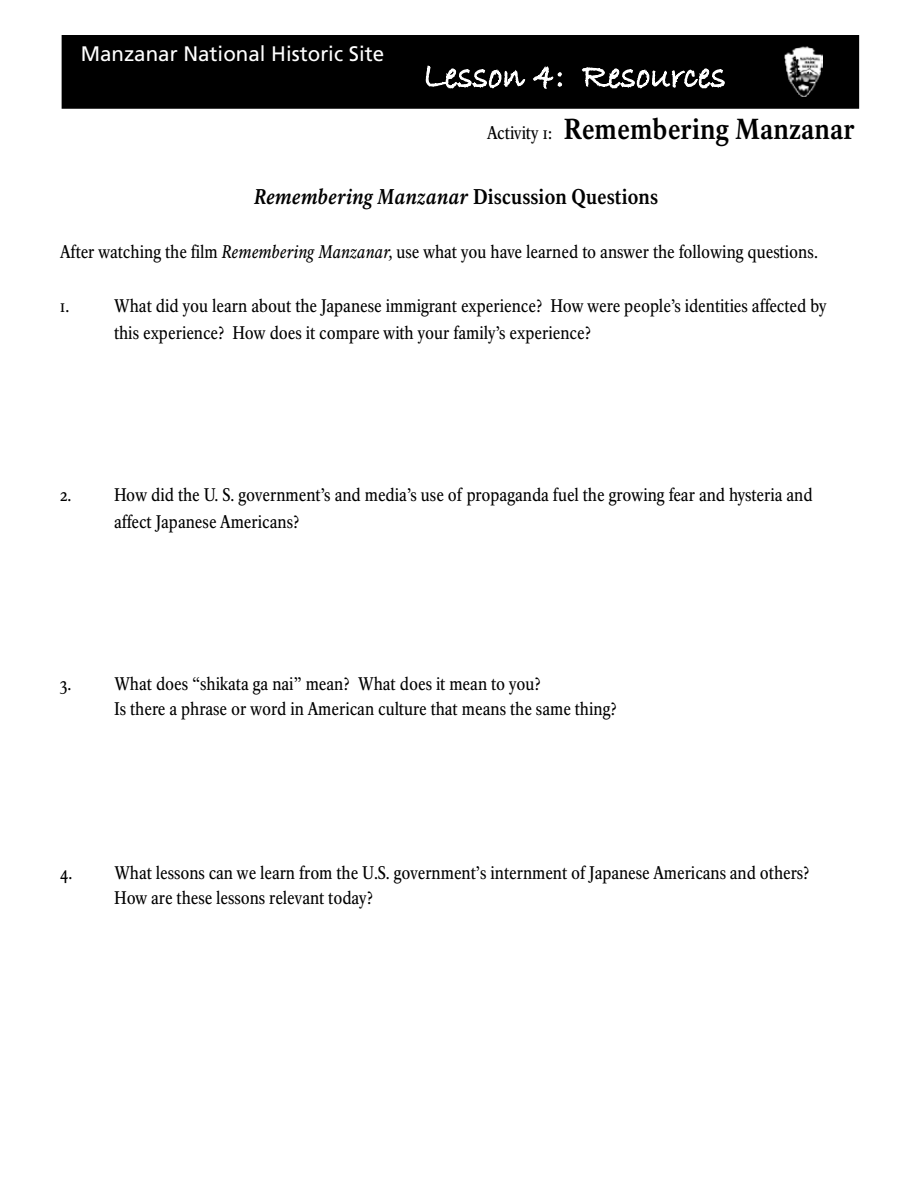
<style>
.page{position:relative;width:918px;height:1188px;background:#fff}
.page>*{position:absolute;margin:0;border:0;box-sizing:border-box;transform-origin:0 0}
.t1{font:700 28.5px "NPS Rawlinson Cd";color:#000}
.t2{font:italic 700 21px "NPS Rawlinson Cd";color:#000}
.t3{font:21px "Frutiger";color:#fff}
.t4{font:18px/27px "NPS Rawlinson Cd";letter-spacing:-.005em;color:#000}
.s1{font-weight:400;font-size:18px}
.s2{font-style:normal}
.s3{font-style:italic}
</style>
<div class="page">
<div style="left:62px;top:35px;width:797px;height:74px;background:#000;border:2px solid #000"></div>
<svg style="left:425px;top:65px;width:101px;height:24px"></svg>
<svg style="left:533px;top:66px;width:30px;height:23px"></svg>
<svg style="left:581px;top:67px;width:145px;height:42px"></svg>
<img style="left:785px;top:46px;width:38px;height:50px">
<p class="t3" style="left:81px;top:42px;width:305px">Manzanar National Historic Site</p>
<h1 class="t1" style="left:487px;top:112px;width:370px"><span class="s1">Activity 1:</span> Remembering Manzanar</h1>
<p class="t2" style="left:254px;top:184px;width:406px">Remembering Manzanar <span class="s2">Discussion Questions</span></p>
<p class="t4" style="left:60px;top:238px;width:759px">After watching the film <span class="s3">Remembering Manzanar,</span> use what you have learned to answer the following questions.</p>
<p class="t4" style="left:60px;top:292px;width:11px">1.</p>
<p class="t4" style="left:114px;top:292px;width:714px">What did you learn about the Japanese immigrant experience? How were people’s identities affected by this experience? How does it compare with your family’s experience?</p>
<p class="t4" style="left:114px;top:481px;width:700px;text-indent:-54px">2. How did the U. S. government’s and media’s use of propaganda fuel the growing fear and hysteria and affect Japanese Americans?</p>
<p class="t4" style="left:114px;top:671px;width:504px;line-height:25.5px;text-indent:-54px">3. What does “shikata ga nai” mean? What does it mean to you?<br>Is there a phrase or word in American culture that means the same thing?</p>
<p class="t4" style="left:114px;top:860px;width:697px;line-height:25.5px;text-indent:-54px">4. What lessons can we learn from the U.S. government’s internment of Japanese Americans and others?<br>How are these lessons relevant today?</p>
</div>
